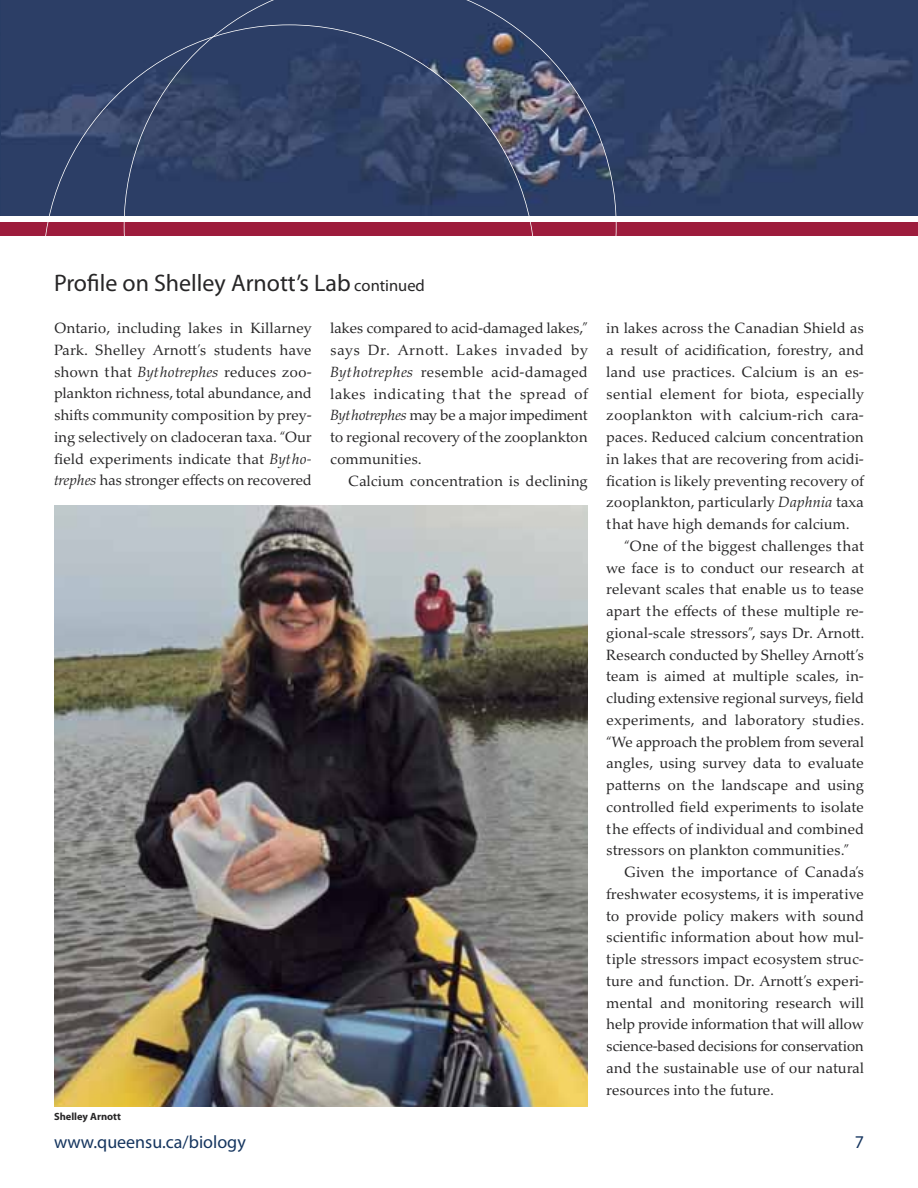
<style>
.page{position:relative;width:918px;height:1188px;background:#fff}
.page>*{position:absolute;margin:0;border:0;box-sizing:border-box;transform-origin:0 0}
.t1{font:24px "Myriad Pro";color:#272627}
.t2{font:18px "Myriad Pro";color:#15355f}
.t3{font:15px/21.8px "Palatino Nova";letter-spacing:-.005em;color:#272627;text-align:justify}
.t4{font:15px "Palatino Nova";letter-spacing:-.03em;color:#272627}
.t5{font:15px "Palatino Nova";letter-spacing:.02em;color:#272627}
.t6{font:15px "Palatino Nova";letter-spacing:.035em;color:#272627}
.t7{font:700 10.5px "Myriad Pro";color:#272627}
.s1{font-size:16.5px}
.s2{font-style:italic}
</style>
<div class="page">
<img style="left:0;top:0;width:918px;height:216px">
<div style="left:0;top:223px;width:918px;height:13px;background:#9d1c3c"></div>
<svg style="left:124px;top:0;width:493px;height:236px;background:#41486a"></svg>
<img style="left:54px;top:505px;width:534px;height:602px">
<h1 class="t1" style="left:54px;top:274px;width:372px">Profile on Shelley Arnott’s Lab <span class="s1">continued</span></h1>
<p class="t3" style="left:54px;top:319px;width:259px">Ontario, including lakes in Killarney Park. Shelley Arnott’s students have shown that <span class="s2">Bythotrephes</span> reduces zoo&shy;plankton richness, total abundance, and shifts community composition by prey&shy;ing selectively on cladoceran taxa. “Our field experiments indicate that <span class="s2">Bytho - trephes</span> has stronger effects on recovered</p>
<p class="t3" style="left:330px;top:319px;width:259px">lakes compared to acid-damaged lakes,”</p>
<p class="t6" style="left:330px;top:344px;width:259px">says Dr. Arnott. Lakes invaded by</p>
<p class="t3" style="left:330px;top:363px;width:259px"><span class="s2">Bythotrephes</span> resemble acid-damaged</p>
<p class="t5" style="left:330px;top:388px;width:259px">lakes indicating that the spread of</p>
<p class="t4" style="left:330px;top:410px;width:259px"><span class="s2">Bythotrephes</span> may be a major impediment</p>
<p class="t3" style="left:330px;top:428px;width:259px">to regional recovery of the zooplankton</p>
<p class="t3" style="left:330px;top:450px;width:93px">communities.</p>
<p class="t3" style="left:348px;top:472px;width:241px">Calcium concentration is declining</p>
<p class="t7" style="left:54px;top:1113px;width:68px">Shelley Arnott</p>
<p class="t3" style="left:606px;top:319px;width:259px">in lakes across the Canadian Shield as</p>
<p class="t3" style="left:606px;top:341px;width:259px">a result of acidification, forestry, and</p>
<p class="t3" style="left:606px;top:363px;width:259px">land use practices. Calcium is an es-</p>
<p class="t3" style="left:606px;top:385px;width:259px">sential element for biota, especially</p>
<p class="t3" style="left:606px;top:406px;width:259px">zooplankton with calcium-rich cara-</p>
<p class="t3" style="left:606px;top:428px;width:259px">paces. Reduced calcium concentration</p>
<p class="t3" style="left:606px;top:450px;width:259px">in lakes that are recovering from acidi-</p>
<p class="t3" style="left:606px;top:472px;width:259px">fication is likely preventing recovery of</p>
<p class="t3" style="left:606px;top:493px;width:259px">zooplankton, particularly <span class="s2">Daphnia</span> taxa</p>
<p class="t3" style="left:606px;top:515px;width:245px">that have high demands for calcium.</p>
<p class="t3" style="left:624px;top:537px;width:241px">“One of the biggest challenges that</p>
<p class="t3" style="left:606px;top:559px;width:259px">we face is to conduct our research at</p>
<p class="t3" style="left:606px;top:580px;width:259px">relevant scales that enable us to tease</p>
<p class="t3" style="left:606px;top:602px;width:259px">apart the effects of these multiple re-</p>
<p class="t3" style="left:606px;top:624px;width:260px">gional-scale stressors”, says Dr. Arnott.</p>
<p class="t3" style="left:606px;top:646px;width:259px">Research conducted by Shelley Arnott’s</p>
<p class="t3" style="left:606px;top:667px;width:259px">team is aimed at multiple scales, in-</p>
<p class="t3" style="left:606px;top:689px;width:259px">cluding extensive regional surveys, field</p>
<p class="t3" style="left:606px;top:711px;width:260px">experiments, and laboratory studies.</p>
<p class="t3" style="left:606px;top:733px;width:259px">“We approach the problem from several</p>
<p class="t3" style="left:606px;top:754px;width:259px">angles, using survey data to evaluate</p>
<p class="t3" style="left:606px;top:776px;width:259px">patterns on the landscape and using</p>
<p class="t3" style="left:606px;top:798px;width:259px">controlled field experiments to isolate</p>
<p class="t3" style="left:606px;top:820px;width:259px">the effects of individual and combined</p>
<p class="t3" style="left:606px;top:841px;width:244px">stressors on plankton communities.”</p>
<p class="t3" style="left:624px;top:863px;width:241px">Given the importance of Canada’s</p>
<p class="t3" style="left:606px;top:885px;width:259px">freshwater ecosystems, it is imperative</p>
<p class="t3" style="left:606px;top:907px;width:259px">to provide policy makers with sound</p>
<p class="t3" style="left:606px;top:928px;width:259px">scientific information about how mul-</p>
<p class="t3" style="left:606px;top:950px;width:259px">tiple stressors impact ecosystem struc-</p>
<p class="t3" style="left:606px;top:972px;width:259px">ture and function. Dr. Arnott’s experi-</p>
<p class="t3" style="left:606px;top:994px;width:259px">mental and monitoring research will</p>
<p class="t3" style="left:606px;top:1015px;width:259px">help provide information that will allow</p>
<p class="t4" style="left:606px;top:1040px;width:259px">science-based decisions for conservation</p>
<p class="t3" style="left:606px;top:1059px;width:259px">and the sustainable use of our natural</p>
<p class="t3" style="left:606px;top:1081px;width:170px">resources into the future.</p>
<p class="t2" style="left:54px;top:1135px;width:193px">www.queensu.ca/biology</p>
<p class="t2" style="left:855px;top:1135px;width:11px">7</p>
</div>
